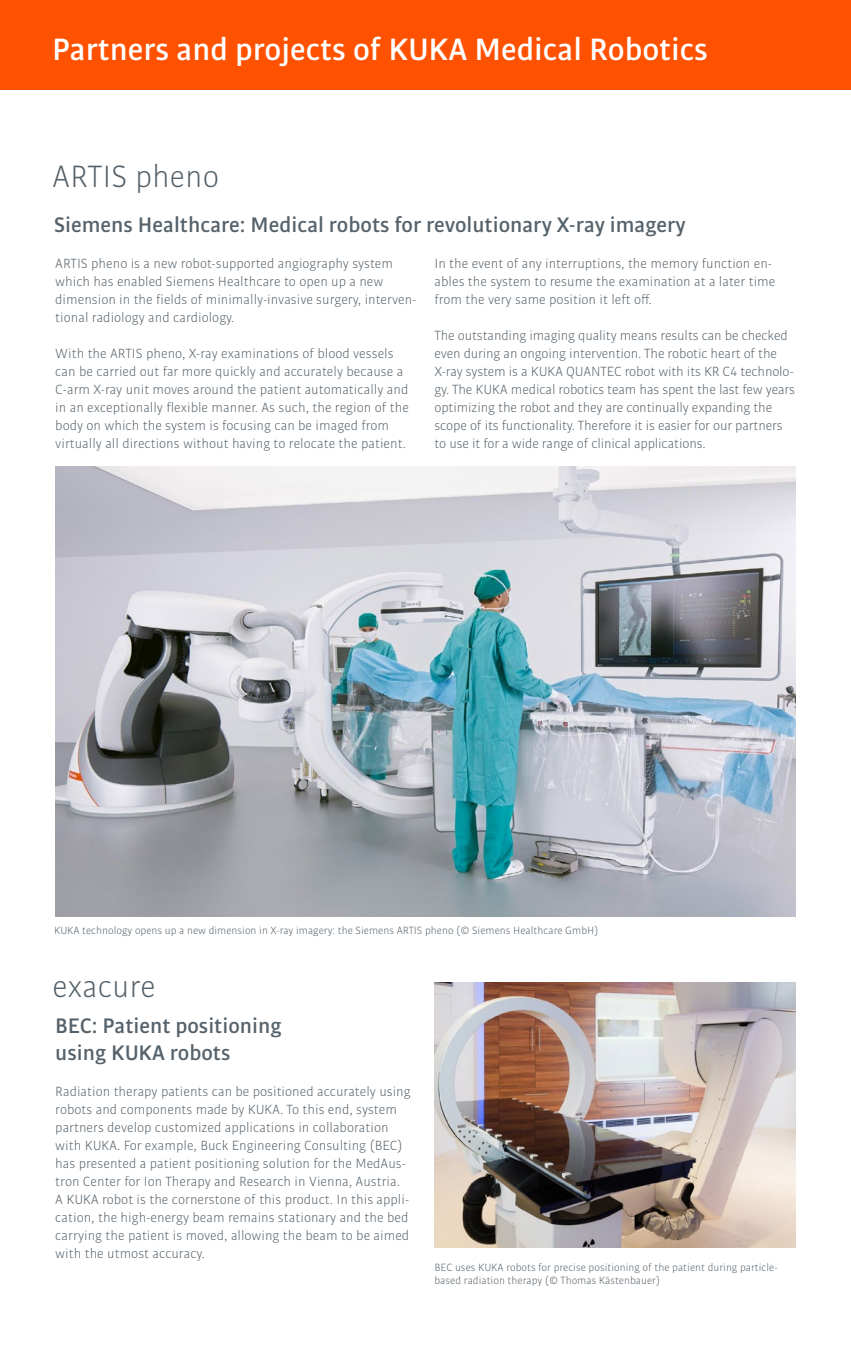
<style>
.page{position:relative;width:851px;height:1361px;background:#fff}
.page>*{position:absolute;margin:0;border:0;box-sizing:border-box;transform-origin:0 0}
.t1{font:700 33px "KUKA Bulo";color:#fff}
.t2{font:33px "KUKA Bulo";color:#55626b}
.t3{font:700 22.5px/27px "KUKA Bulo";color:#55626b}
.t4{font:14.25px/18px "KUKA Bulo";color:#55626b}
.t5{font:11.25px/13.5px "KUKA Bulo";color:#55626b}
</style>
<div class="page">
<img style="left:55px;top:466px;width:740px;height:450px">
<img style="left:434px;top:982px;width:361px;height:265px">
<div style="left:0;top:0;width:850px;height:89px;background:#ff5200"></div>
<h1 class="t1" style="left:52px;top:28px;width:657px">Partners and projects of KUKA Medical Robotics</h1>
<h1 class="t2" style="left:52px;top:156px;width:168px">ARTIS pheno</h1>
<h2 class="t3" style="left:54px;top:211px;width:633px">Siemens Healthcare: Medical robots for revolutionary X-ray imagery</h2>
<p class="t4" style="left:434px;top:254px;width:342px">In the event of any interruptions, the memory function en&shy;ables the system to resume the examination at a later time from the very same position it left off.</p>
<p class="t4" style="left:434px;top:326px;width:362px">The outstanding imaging quality means results can be checked even during an ongoing intervention. The robotic heart of the X-ray system is a KUKA QUANTEC robot with its KR C4 technolo&shy;gy. The KUKA medical robotics team has spent the last few years optimizing the robot and they are continually expanding the scope of its functionality. Therefore it is easier for our partners to use it for a wide range of clinical applications.</p>
<p class="t4" style="left:55px;top:254px;width:362px">ARTIS pheno is a new robot-supported angiography system which has enabled Siemens Healthcare to open up a new dimension in the fields of minimally-invasive surgery, interven&shy;tional radiology and cardiology.</p>
<p class="t4" style="left:55px;top:344px;width:355px">With the ARTIS pheno, X-ray examinations of blood vessels can be carried out far more quickly and accurately because a C-arm X-ray unit moves around the patient automatically and in an exceptionally flexible manner. As such, the region of the body on which the system is focusing can be imaged from virtually all directions without having to relocate the patient.</p>
<p class="t5" style="left:54px;top:924px;width:545px">KUKA technology opens up a new dimension in X-ray imagery: the Siemens ARTIS pheno (© Siemens Healthcare GmbH)</p>
<h1 class="t2" style="left:52px;top:966px;width:105px">exacure</h1>
<h2 class="t3" style="left:55px;top:1012px;width:228px">BEC: Patient positioning using KUKA robots</h2>
<p class="t4" style="left:55px;top:1082px;width:357px">Radiation therapy patients can be positioned accurately using robots and components made by KUKA. To this end, system partners develop customized applications in collaboration with KUKA. For example, Buck Engineering Consulting (BEC) has presented a patient positioning solution for the MedAus&shy;tron Center for Ion Therapy and Research in Vienna, Austria.<br>A KUKA robot is the cornerstone of this product. In this appli&shy;cation, the high-energy beam remains stationary and the bed carrying the patient is moved, allowing the beam to be aimed with the utmost accuracy.</p>
<p class="t5" style="left:434px;top:1260px;width:345px">BEC uses KUKA robots for precise positioning of the patient during particle&shy;based radiation therapy (© Thomas Kästenbauer)</p>
</div>
